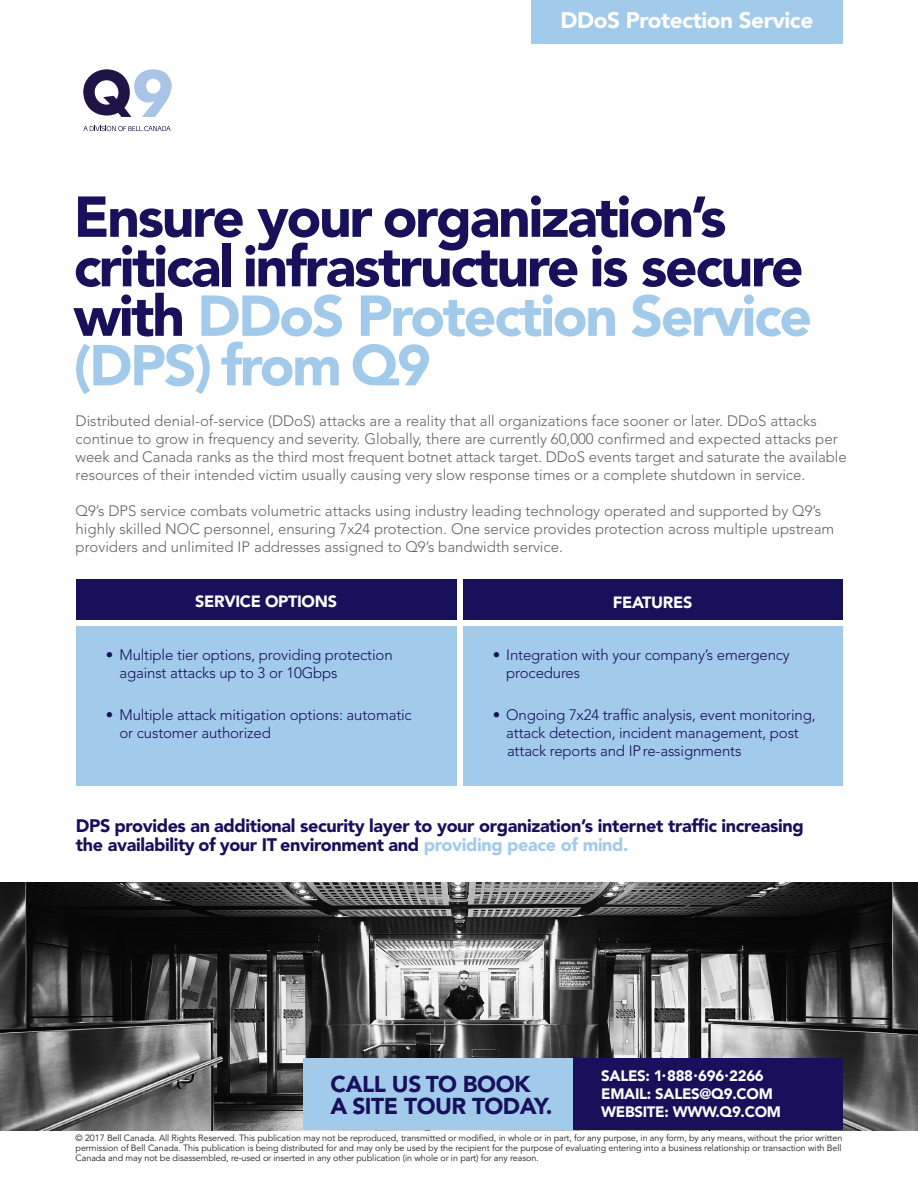
<style>
.page{position:relative;width:918px;height:1188px;background:#fff}
.page>*{position:absolute;margin:0;border:0;box-sizing:border-box;transform-origin:0 0}
.t1{font:900 57px/49.5px "Avenir LT Std";letter-spacing:-.04em;color:#18105a}
.t2{font:900 22.8px "Avenir LT Std";letter-spacing:-.02em;color:#18105a}
.t3{font:900 22.5px "Avenir LT Std";letter-spacing:-.02em;color:#fff}
.t4{font:900 18px "Avenir LT Std";letter-spacing:-.02em;color:#18105a}
.t5{font:900 16.2px "Avenir LT Std";letter-spacing:-.02em;color:#fff}
.t6{font:300 15px/18px "Avenir LT Std";color:#636366}
.t7{font:300 15px/18px "Avenir LT Std";letter-spacing:-.01em;color:#18105a}
.t8{font:900 15px "Avenir LT Std";letter-spacing:-.02em;color:#fff}
.t9{font:9px "Avenir LT Std";letter-spacing:-.01em;color:#231f20}
.s1{color:#a2caeb}
</style>
<div class="page">
<img style="left:0;top:882px;width:918px;height:248px">
<div style="left:76px;top:626px;width:380px;height:159px;background:#a2caeb"></div>
<div style="left:463px;top:626px;width:379px;height:159px;background:#a2caeb"></div>
<div style="left:76px;top:580px;width:380px;height:40px;background:#18105a"></div>
<div style="left:463px;top:580px;width:379px;height:40px;background:#18105a"></div>
<div style="left:531px;top:0;width:311px;height:43px;background:#a2caeb"></div>
<div style="left:303px;top:1058px;width:270px;height:72px;background:#a2caeb"></div>
<div style="left:573px;top:1058px;width:270px;height:72px;background:#18105a"></div>
<svg style="left:83px;top:69px;width:89px;height:48px"></svg>
<svg style="left:83px;top:126px;width:88px;height:5px"></svg>
<p class="t3" style="left:560px;top:7px;width:254px">DDoS Protection Service</p>
<p class="t1" style="left:74px;top:192px;width:740px">Ensure your organization’s critical infrastructure is secure with <span class="s1">DDoS Protection Service (DPS) from Q9</span></p>
<p class="t6" style="left:76px;top:412px;width:773px">Distributed denial-of-service (DDoS) attacks are a reality that all organizations face sooner or later. DDoS attacks continue to grow in frequency and severity. Globally, there are currently 60,000 confirmed and expected attacks per week and Canada ranks as the third most frequent botnet attack target. DDoS events target and saturate the available resources of their intended victim usually causing very slow response times or a complete shutdown in service.</p>
<p class="t6" style="left:76px;top:502px;width:760px">Q9’s DPS service combats volumetric attacks using industry leading technology operated and supported by Q9’s highly skilled NOC personnel, ensuring 7x24 protection. One service provides protection across multiple upstream providers and unlimited IP addresses assigned to Q9’s bandwidth service.</p>
<p class="t5" style="left:195px;top:592px;width:143px">SERVICE OPTIONS</p>
<p class="t5" style="left:613px;top:592px;width:81px">FEATURES</p>
<p class="t7" style="left:119px;top:646px;width:275px;text-indent:-14px">• Multiple tier options, providing protection against attacks up to 3 or 10Gbps</p>
<p class="t7" style="left:119px;top:706px;width:294px;text-indent:-14px">• Multiple attack mitigation options: automatic or customer authorized</p>
<p class="t7" style="left:506px;top:646px;width:285px;text-indent:-14px">• Integration with your company’s emergency procedures</p>
<p class="t7" style="left:493px;top:706px;width:324px;text-align:center">• Ongoing 7x24 traffic analysis, event monitoring, attack detection, incident management, post</p>
<p class="t7" style="left:507px;top:742px;width:236px">attack reports and IP re-assignments</p>
<p class="t4" style="left:76px;top:814px;width:729px">DPS provides an additional security layer to your organization’s internet traffic increasing</p>
<p class="t4" style="left:76px;top:834px;width:554px">the availability of your IT environment and <span class="s1">providing peace of mind.</span></p>
<p class="t2" style="left:331px;top:1071px;width:202px">CALL US TO BOOK</p>
<p class="t2" style="left:331px;top:1093px;width:224px">A SITE TOUR TODAY.</p>
<p class="t8" style="left:601px;top:1067px;width:164px">SALES: 1. 888. 696. 2266</p>
<p class="t8" style="left:601px;top:1085px;width:173px">EMAIL: SALES@Q9.COM</p>
<p class="t8" style="left:601px;top:1103px;width:181px">WEBSITE: WWW.Q9.COM</p>
<p class="t9" style="left:76px;top:1133px;width:768px">© 2017 Bell Canada. All Rights Reserved. This publication may not be reproduced, transmitted or modified, in whole or in part, for any purpose, in any form, by any means, without the prior written</p>
<p class="t9" style="left:76px;top:1143px;width:768px">permission of Bell Canada. This publication is being distributed for and may only be used by the recipient for the purpose of evaluating entering into a business relationship or transaction with Bell</p>
<p class="t9" style="left:76px;top:1152px;width:465px">Canada and may not be disassembled, re-used or inserted in any other publication (in whole or in part) for any reason.</p>
</div>
